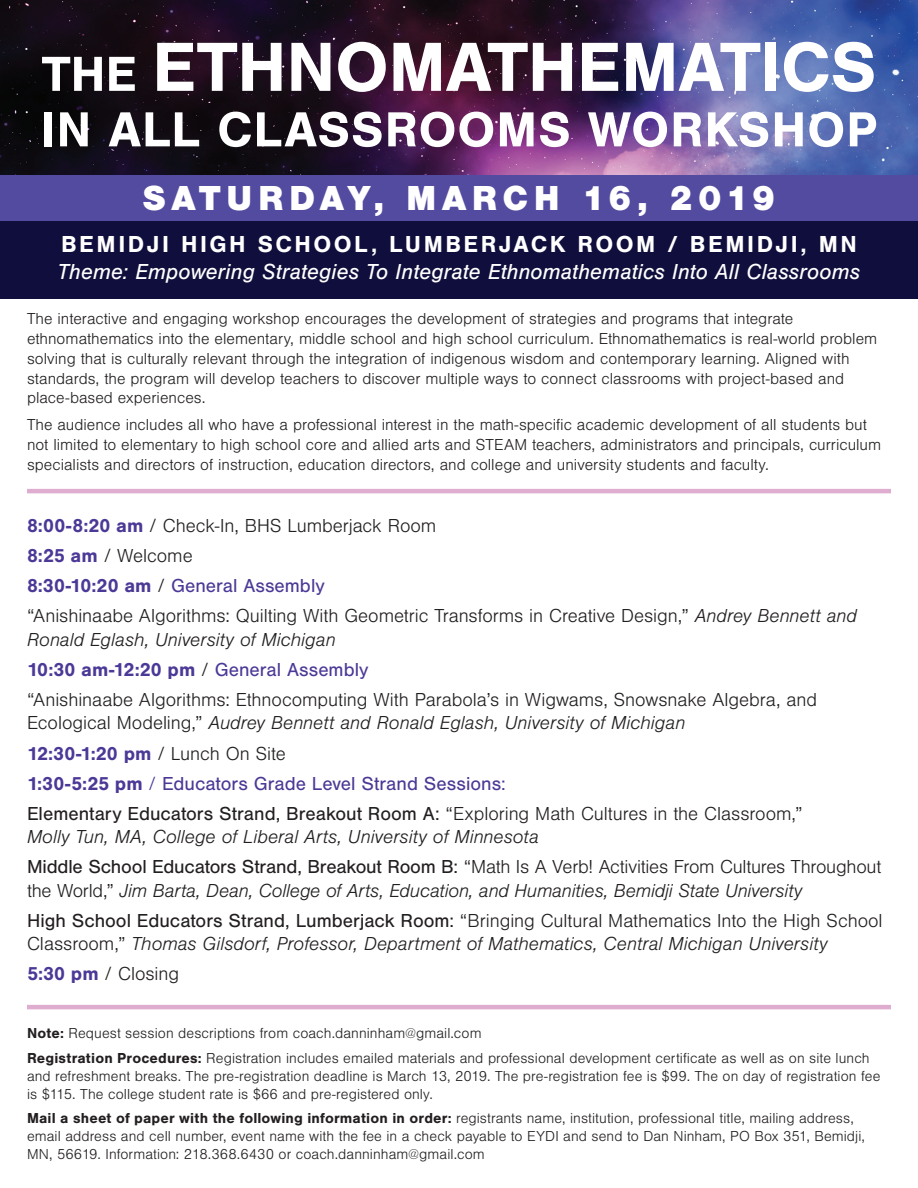
<style>
.page{position:relative;width:918px;height:1188px;background:#fff}
.page>*{position:absolute;margin:0;border:0;box-sizing:border-box;transform-origin:0 0}
.t1{font:700 72px "Nimbus San";letter-spacing:-.005em;color:#fff}
.t2{font:700 51px "Nimbus San";letter-spacing:.015em;color:#fff}
.t3{font:900 36px "Nimbus San";letter-spacing:.145em;color:#fff}
.t4{font:700 24px "Nimbus San";letter-spacing:.105em;color:#fff}
.t5{font:italic 22.5px "Nimbus San";letter-spacing:.005em;color:#fff}
.t6{font:300 19.5px/30.2px "Nimbus San";letter-spacing:-.005em;color:#231f20}
.t7{font:italic 300 19.5px/30.2px "Nimbus San";letter-spacing:-.005em;color:#231f20}
.t8{font:300 16.5px/19.8px "Nimbus San";color:#231f20}
.t9{font:300 15px/18px "Nimbus San";letter-spacing:.005em;color:#231f20}
.s1{font-size:51px}
.s2{font-weight:700;color:#4c3997}
.s3{font-weight:400;color:#4c3997}
.s4{font-style:italic}
.s5{color:#4c3997}
.s6{font-weight:400}
.s7{font-weight:400;font-style:normal}
.s8{font-style:normal}
.s9{font-weight:700;font-style:normal;color:#4c3997}
.s10{font-weight:700}
</style>
<div class="page">
<div style="left:0;top:174px;width:918px;height:47px;background:#534b9f"></div>
<div style="left:0;top:221px;width:918px;height:78px;background:#0f0e3c"></div>
<img style="left:0;top:0;width:918px;height:175px">
<hr style="left:27px;top:1005px;width:864px;height:4px;background:#dfadcf">
<hr style="left:27px;top:489px;width:864px;height:4px;background:#dfadcf">
<h1 class="t1" style="left:42px;top:27px;width:836px"><span class="s1">THE</span> ETHNOMATHEMATICS</h1>
<h2 class="t2" style="left:41px;top:101px;width:838px">IN ALL CLASSROOMS WORKSHOP</h2>
<h3 class="t3" style="left:143px;top:177px;width:634px">SATURDAY, MARCH 16, 2019</h3>
<h3 class="t4" style="left:61px;top:231px;width:797px">BEMIDJI HIGH SCHOOL, LUMBERJACK ROOM / BEMIDJI, MN</h3>
<h3 class="t5" style="left:58px;top:259px;width:804px">Theme: Empowering Strategies To Integrate Ethnomathematics Into All Classrooms</h3>
<p class="t8" style="left:27px;top:309px;width:852px">The interactive and engaging workshop encourages the development of strategies and programs that integrate ethnomathematics into the elementary, middle school and high school curriculum. Ethnomathematics is real-world problem solving that is culturally relevant through the integration of indigenous wisdom and contemporary learning. Aligned with standards, the program will develop teachers to discover multiple ways to connect classrooms with project-based and place-based experiences.</p>
<p class="t8" style="left:27px;top:415px;width:856px">The audience includes all who have a professional interest in the math-specific academic development of all students but not limited to elementary to high school core and allied arts and STEAM teachers, administrators and principals, curriculum specialists and directors of instruction, education directors, and college and university students and faculty.</p>
<p class="t6" style="left:27px;top:511px;width:832px"><span class="s2">8:00-8:20 am</span> / Check-In, BHS Lumberjack Room<br><span class="s2">8:25 am</span> / Welcome<br><span class="s2">8:30-10:20 am</span> / <span class="s3">General Assembly<br></span>“Anishinaabe Algorithms: Quilting With Geometric Transforms in Creative Design,” <span class="s4">Andrey Bennett and</span></p>
<p class="t6" style="left:27px;top:625px;width:792px"><span class="s4">Ronald Eglash, University of Michigan<br></span><span class="s2">10:30 am-12:20 pm</span> / <span class="s3">General Assembly<br></span>“Anishinaabe Algorithms: Ethnocomputing With Parabola’s in Wigwams, Snowsnake Algebra, and</p>
<p class="t6" style="left:27px;top:708px;width:777px">Ecological Modeling,” <span class="s4">Audrey Bennett and Ronald Eglash, University of Michigan<br></span><span class="s2">12:30-1:20 pm</span> / Lunch On Site<br><span class="s2">1:30-5:25 pm</span> <span class="s5">/</span> <span class="s3">Educators Grade Level Strand Sessions:<br></span><span class="s6">Elementary Educators Strand, Breakout Room A:</span> “Exploring Math Cultures in the Classroom,”</p>
<p class="t7" style="left:27px;top:822px;width:856px">Molly Tun, MA, College of Liberal Arts, University of Minnesota<br><span class="s7">Middle School Educators Strand, Breakout Room B:</span> <span class="s8">“Math Is A Verb! Activities From Cultures Throughout</span></p>
<p class="t7" style="left:27px;top:876px;width:857px"><span class="s8">the World,”</span> Jim Barta, Dean, College of Arts, Education, and Humanities, Bemidji State University<br><span class="s7">High School Educators Strand, Lumberjack Room:</span> <span class="s8">“Bringing Cultural Mathematics Into the High School</span></p>
<p class="t7" style="left:27px;top:929px;width:802px"><span class="s8">Classroom,”</span> Thomas Gilsdorf, Professor, Department of Mathematics, Central Michigan University<br><span class="s9">5:30 pm</span> <span class="s8">/ Closing</span></p>
<p class="t9" style="left:27px;top:1021px;width:844px;line-height:24.8px"><span class="s10">Note:</span> Request session descriptions from coach.danninham@gmail.com<br><span class="s10">Registration Procedures:</span> Registration includes emailed materials and professional development certificate as well as on site lunch</p>
<p class="t9" style="left:27px;top:1067px;width:855px">and refreshment breaks. The pre-registration deadline is March 13, 2019. The pre-registration fee is $99. The on day of registration fee is $115. The college student rate is $66 and pre-registered only.</p>
<p class="t9" style="left:27px;top:1110px;width:840px"><span class="s10">Mail a sheet of paper with the following information in order:</span> registrants name, institution, professional title, mailing address, email address and cell number, event name with the fee in a check payable to EYDI and send to Dan Ninham, PO Box 351, Bemidji,<br>MN, 56619. Information: 218.368.6430 or coach.danninham@gmail.com</p>
</div>
